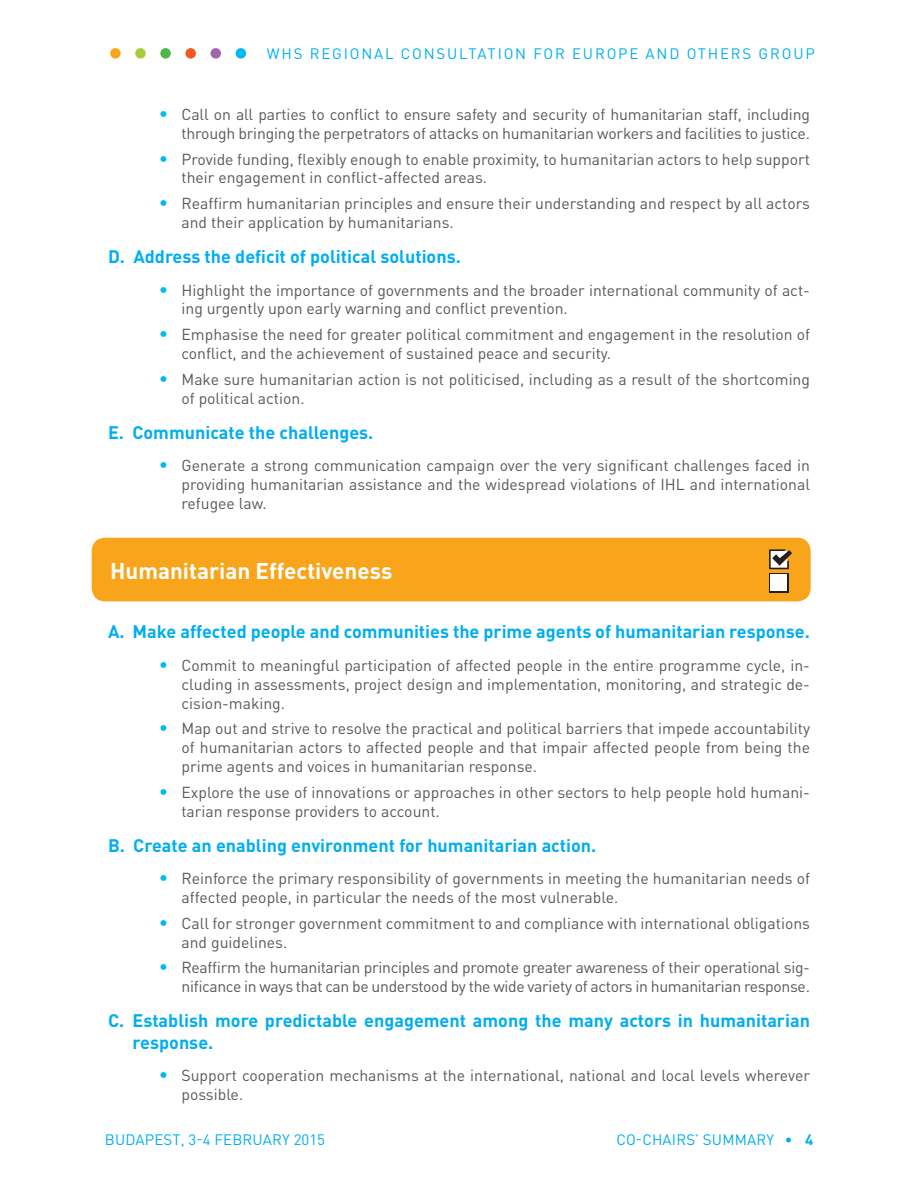
<style>
.page{position:relative;width:918px;height:1188px;background:#fff}
.page>*{position:absolute;margin:0;border:0;box-sizing:border-box;transform-origin:0 0}
.titles{font:700 22.5px "DIN Pro";color:#fff}
.numbered_titles{font:700 18px/21.6px "DIN Pro";color:#00aeef}
.t1{font:15.75px/18.9px "DIN Pro";color:#57585a}
.t2{font:15.75px/18.9px "DIN Pro";letter-spacing:-.02em;color:#57585a;text-align:right}
.t3{font:15px "DIN Pro";letter-spacing:.12em;color:#00aeef}
.t4{font:15px "DIN Pro";letter-spacing:.01em;color:#00aeef}
.s1{font-weight:700;font-size:18px;color:#00baf1}
.s2{font-weight:500}
.s3{font-weight:700}
</style>
<div class="page">
<div style="left:110px;top:48px;width:11px;height:11px;background:#f9a51b;border-radius:50%"></div>
<div style="left:135px;top:48px;width:11px;height:11px;background:#a6ce39;border-radius:50%"></div>
<div style="left:160px;top:48px;width:11px;height:11px;background:#4cb848;border-radius:50%"></div>
<div style="left:236px;top:48px;width:10px;height:11px;background:#00baf1;border-radius:50%"></div>
<div style="left:185px;top:48px;width:11px;height:11px;background:#f15921;border-radius:50%"></div>
<div style="left:211px;top:48px;width:10px;height:11px;background:#a065aa;border-radius:50%"></div>
<div style="left:92px;top:538px;width:719px;height:63px;background:#f9a51b;border-radius:14px"></div>
<div style="left:769px;top:573px;width:20px;height:20px;background:linear-gradient(to right,#231f20,#231f20)"></div>
<div style="left:771px;top:575px;width:16px;height:16px;background:#fff"></div>
<svg style="left:769px;top:549px;width:23px;height:20px"></svg>
<p class="t3" style="left:267px;top:43px;width:549px">WHS REGIONAL CONSULTATION FOR EUROPE AND OTHERS GROUP</p>
<p class="t1" style="left:159px;top:104px;width:653px;text-align:right"><span class="s1">•</span> Call on all parties to conflict to ensure safety and security of humanitarian staff, including through bringing the perpetrators of attacks on humanitarian workers and facilities to justice.</p>
<p class="t1" style="left:182px;top:149px;width:630px;text-indent:-22px"><span class="s1">•</span> Provide funding, flexibly enough to enable proximity, to humanitarian actors to help support their engagement in conflict-affected areas.</p>
<p class="t1" style="left:182px;top:193px;width:630px;text-indent:-22px"><span class="s1">•</span> Reaffirm humanitarian principles and ensure their understanding and respect by all actors and their application by humanitarians.</p>
<p class="numbered_titles" style="left:108px;top:245px;width:354px">D. Address the deficit of political solutions.</p>
<p class="t1" style="left:182px;top:280px;width:630px;text-indent:-22px"><span class="s1">•</span> Highlight the importance of governments and the broader international community of act&shy;ing urgently upon early warning and conflict prevention.</p>
<p class="t1" style="left:182px;top:324px;width:630px;text-indent:-22px"><span class="s1">•</span> Emphasise the need for greater political commitment and engagement in the resolution of conflict, and the achievement of sustained peace and security.</p>
<p class="t1" style="left:182px;top:369px;width:630px;text-indent:-22px"><span class="s1">•</span> Make sure humanitarian action is not politicised, including as a result of the shortcoming of political action.</p>
<p class="numbered_titles" style="left:108px;top:421px;width:267px">E. Communicate the challenges.</p>
<p class="t1" style="left:182px;top:455px;width:630px;text-align:justify;text-indent:-22px"><span class="s1">•</span> Generate a strong communication campaign over the very significant challenges faced in providing humanitarian assistance and the widespread violations of IHL and international refugee law.</p>
<p class="titles" style="left:110px;top:555px;width:284px">Humanitarian Effectiveness</p>
<p class="numbered_titles" style="left:108px;top:620px;width:703px">A. Make affected people and communities the prime agents of humanitarian response.</p>
<p class="t1" style="left:182px;top:655px;width:630px;text-align:justify;text-indent:-22px"><span class="s1">•</span> Commit to meaningful participation of affected people in the entire programme cycle, in&shy;cluding in assessments, project design and implementation, monitoring, and strategic de&shy;cision-making.</p>
<p class="t1" style="left:182px;top:719px;width:630px;text-align:justify;text-indent:-22px"><span class="s1">•</span> Map out and strive to resolve the practical and political barriers that impede accountability of humanitarian actors to affected people and that impair affected people from being the prime agents and voices in humanitarian response.</p>
<p class="t1" style="left:182px;top:782px;width:630px;text-indent:-22px"><span class="s1">•</span> Explore the use of innovations or approaches in other sectors to help people hold humani&shy;tarian response providers to account.</p>
<p class="numbered_titles" style="left:108px;top:834px;width:490px">B. Create an enabling environment for humanitarian action.</p>
<p class="t1" style="left:182px;top:868px;width:630px;text-indent:-22px"><span class="s1">•</span> Reinforce the primary responsibility of governments in meeting the humanitarian needs of affected people, in particular the needs of the most vulnerable.</p>
<p class="t1" style="left:182px;top:913px;width:630px;text-indent:-22px"><span class="s1">•</span> Call for stronger government commitment to and compliance with international obligations and guidelines.</p>
<p class="t2" style="left:159px;top:957px;width:653px"><span class="s1">•</span> Reaffirm the humanitarian principles and promote greater awareness of their operational sig&shy;nificance in ways that can be understood by the wide variety of actors in humanitarian response.</p>
<p class="numbered_titles" style="left:133px;top:1009px;width:679px;text-indent:-25px">C. Establish more predictable engagement among the many actors in humanitarian response.</p>
<p class="t1" style="left:182px;top:1065px;width:630px;text-indent:-22px"><span class="s1">•</span> Support cooperation mechanisms at the international, national and local levels wherever possible.</p>
<p class="t4" style="left:105px;top:1130px;width:222px">BUDAPEST, 3-4 FEBRUARY 2015</p>
<p class="t4" style="left:616px;top:1130px;width:198px">CO-CHAIRS’ SUMMARY <span class="s2">•</span> <span class="s3">4</span></p>
</div>
